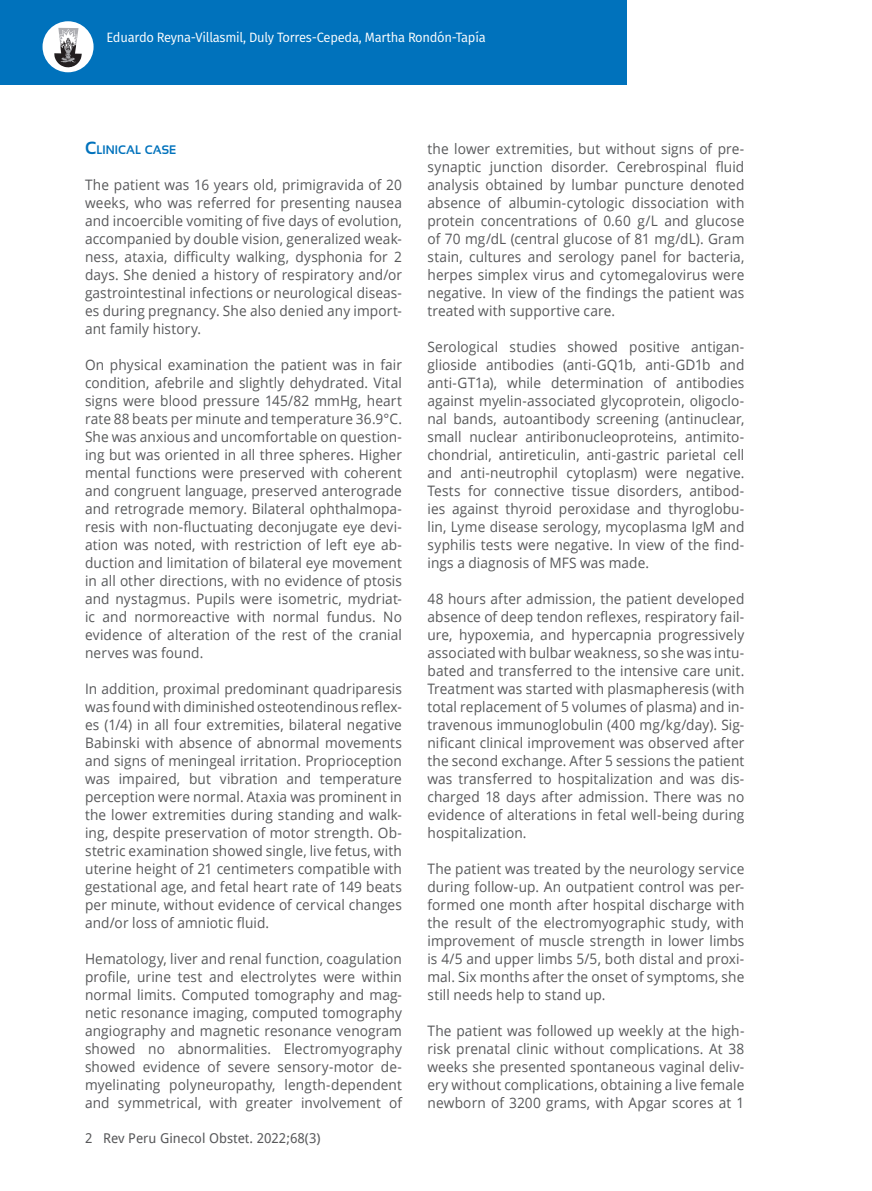
<style>
.page{position:relative;width:872px;height:1191px;background:#fff}
.page>*{position:absolute;margin:0;border:0;box-sizing:border-box;transform-origin:0 0}
.t1{font:14.4px/18px "Open Sans";letter-spacing:.01em;color:#57585a;text-align:justify;scale:.95 1}
.t2{font:13.5px "Fira Sans";letter-spacing:-.02em;color:#fff;scale:.96 1}
.t3{font:13.5px "Droid Sans";color:#57585a}
.t4{font:700 12.3px "Sansation";color:#0072bc;scale:.95 1}
.s1{font-size:17.7px}
</style>
<div class="page">
<div style="left:0;top:0;width:626px;height:85px;background:#0072bc"></div>
<div style="left:43px;top:21px;width:51px;height:51px;background:#fff;border-radius:50%"></div>
<svg style="left:54px;top:28px;width:28px;height:40px"></svg>
<p class="t2" style="left:106px;top:28px;width:397px">Eduardo Reyna-Villasmil, Duly Torres-Cepeda, Martha Rondón-Tapía</p>
<p class="t4" style="left:85px;top:143px;width:97px"><span class="s1">C</span>LINICAL CASE</p>
<p class="t1" style="left:85px;top:175px;width:335px">The patient was 16 years old, primigravida of 20 weeks, who was referred for presenting nausea and incoercible vomiting of five days of evolution, accompanied by double vision, generalized weak&shy;ness, ataxia, difficulty walking, dysphonia for 2 days. She denied a history of respiratory and/or gastrointestinal infections or neurological diseas&shy;es during pregnancy. She also denied any import&shy;ant family history.</p>
<p class="t1" style="left:85px;top:355px;width:335px">On physical examination the patient was in fair condition, afebrile and slightly dehydrated. Vital signs were blood pressure 145/82 mmHg, heart rate 88 beats per minute and temperature 36.9°C.<br>She was anxious and uncomfortable on question&shy;ing but was oriented in all three spheres. Higher mental functions were preserved with coherent and congruent language, preserved anterograde and retrograde memory. Bilateral ophthalmopa&shy;resis with non-fluctuating deconjugate eye devi&shy;ation was noted, with restriction of left eye ab&shy;duction and limitation of bilateral eye movement in all other directions, with no evidence of ptosis and nystagmus. Pupils were isometric, mydriat&shy;ic and normoreactive with normal fundus. No evidence of alteration of the rest of the cranial nerves was found.</p>
<p class="t1" style="left:85px;top:679px;width:335px">In addition, proximal predominant quadriparesis was found with diminished osteotendinous reflex&shy;es (1/4) in all four extremities, bilateral negative Babinski with absence of abnormal movements and signs of meningeal irritation. Proprioception was impaired, but vibration and temperature perception were normal. Ataxia was prominent in the lower extremities during standing and walk&shy;ing, despite preservation of motor strength. Ob&shy;stetric examination showed single, live fetus, with uterine height of 21 centimeters compatible with gestational age, and fetal heart rate of 149 beats per minute, without evidence of cervical changes and/or loss of amniotic fluid.</p>
<p class="t1" style="left:85px;top:949px;width:335px">Hematology, liver and renal function, coagulation profile, urine test and electrolytes were within normal limits. Computed tomography and mag&shy;netic resonance imaging, computed tomography angiography and magnetic resonance venogram showed no abnormalities. Electromyography showed evidence of severe sensory-motor de&shy;myelinating polyneuropathy, length-dependent and symmetrical, with greater involvement of</p>
<p class="t3" style="left:85px;top:1128px;width:237px">2 Rev Peru Ginecol Obstet. 2022;68(3)</p>
<p class="t1" style="left:427px;top:139px;width:335px">the lower extremities, but without signs of pre&shy;synaptic junction disorder. Cerebrospinal fluid analysis obtained by lumbar puncture denoted absence of albumin-cytologic dissociation with protein concentrations of 0.60 g/L and glucose of 70 mg/dL (central glucose of 81 mg/dL). Gram stain, cultures and serology panel for bacteria, herpes simplex virus and cytomegalovirus were negative. In view of the findings the patient was treated with supportive care.</p>
<p class="t1" style="left:427px;top:337px;width:335px">Serological studies showed positive antigan&shy;glioside antibodies (anti-GQ1b, anti-GD1b and anti-GT1a), while determination of antibodies against myelin-associated glycoprotein, oligoclo&shy;nal bands, autoantibody screening (antinuclear, small nuclear antiribonucleoproteins, antimito&shy;chondrial, antireticulin, anti-gastric parietal cell and anti-neutrophil cytoplasm) were negative.<br>Tests for connective tissue disorders, antibod&shy;ies against thyroid peroxidase and thyroglobu&shy;lin, Lyme disease serology, mycoplasma IgM and syphilis tests were negative. In view of the find&shy;ings a diagnosis of MFS was made.</p>
<p class="t1" style="left:427px;top:589px;width:335px">48 hours after admission, the patient developed absence of deep tendon reflexes, respiratory fail&shy;ure, hypoxemia, and hypercapnia progressively associated with bulbar weakness, so she was intu&shy;bated and transferred to the intensive care unit.<br>Treatment was started with plasmapheresis (with total replacement of 5 volumes of plasma) and in&shy;travenous immunoglobulin (400 mg/kg/day). Sig&shy;nificant clinical improvement was observed after the second exchange. After 5 sessions the patient was transferred to hospitalization and was dis&shy;charged 18 days after admission. There was no evidence of alterations in fetal well-being during hospitalization.</p>
<p class="t1" style="left:427px;top:859px;width:335px">The patient was treated by the neurology service during follow-up. An outpatient control was per&shy;formed one month after hospital discharge with the result of the electromyographic study, with improvement of muscle strength in lower limbs is 4/5 and upper limbs 5/5, both distal and proxi&shy;mal. Six months after the onset of symptoms, she still needs help to stand up.</p>
<p class="t1" style="left:427px;top:1021px;width:335px">The patient was followed up weekly at the high&shy;risk prenatal clinic without complications. At 38 weeks she presented spontaneous vaginal deliv&shy;ery without complications, obtaining a live female newborn of 3200 grams, with Apgar scores at 1</p>
</div>
